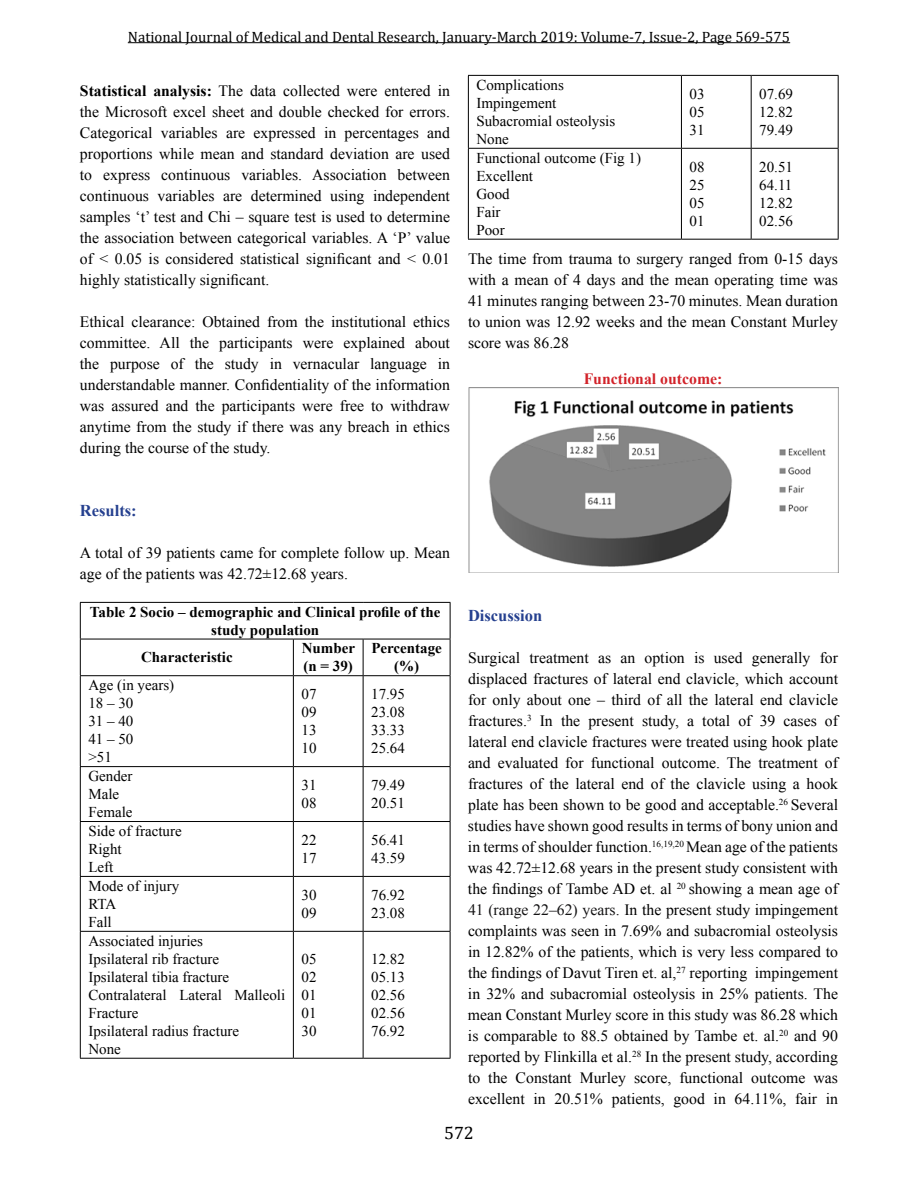
<style>
.page{position:relative;width:918px;height:1188px;background:#fff}
.page>*{position:absolute;margin:0;border:0;box-sizing:border-box;transform-origin:0 0}
.t1{font:18px "Cambria";color:#000}
.t2{font:700 16.5px "Times New Roman";color:#25408f}
.t3{font:15.75px/21px "Times New Roman";color:#000;text-align:justify}
.t4{font:700 15.75px "Times New Roman";color:#d2232a}
.t5{font:15px/18px "Times New Roman";color:#000}
.t6{font:700 15px/18px "Times New Roman";color:#000;text-align:center}
.t7{font:15px "Cambria";color:#000}
.s1{font-weight:700}
.s2{color:#141314}
</style>
<div class="page">
<hr style="left:128px;top:42px;width:662px;height:1px;background:#000">
<hr style="left:468px;top:75px;width:213px;height:1px;background:#000">
<hr style="left:681px;top:75px;width:70px;height:1px;background:#000">
<hr style="left:751px;top:75px;width:88px;height:1px;background:#000">
<hr style="left:468px;top:148px;width:213px;height:1px;background:#000">
<hr style="left:681px;top:148px;width:70px;height:1px;background:#000">
<hr style="left:751px;top:148px;width:88px;height:1px;background:#000">
<hr style="left:468px;top:239px;width:213px;height:1px;background:#000">
<hr style="left:681px;top:239px;width:70px;height:1px;background:#000">
<hr style="left:751px;top:239px;width:88px;height:1px;background:#000">
<hr style="left:468px;top:76px;width:1px;height:72px;background:#000">
<hr style="left:468px;top:149px;width:1px;height:90px;background:#000">
<hr style="left:681px;top:76px;width:1px;height:72px;background:#000">
<hr style="left:751px;top:76px;width:1px;height:72px;background:#000">
<hr style="left:838px;top:76px;width:1px;height:72px;background:#000">
<hr style="left:681px;top:149px;width:1px;height:90px;background:#000">
<hr style="left:751px;top:149px;width:1px;height:90px;background:#000">
<hr style="left:838px;top:149px;width:1px;height:90px;background:#000">
<img style="left:468px;top:387px;width:370px;height:185px">
<hr style="left:80px;top:602px;width:213px;height:1px;background:#000">
<hr style="left:293px;top:602px;width:70px;height:1px;background:#000">
<hr style="left:363px;top:602px;width:87px;height:1px;background:#000">
<hr style="left:80px;top:639px;width:213px;height:1px;background:#000">
<hr style="left:293px;top:639px;width:70px;height:1px;background:#000">
<hr style="left:363px;top:639px;width:87px;height:1px;background:#000">
<hr style="left:80px;top:675px;width:213px;height:1px;background:#000">
<hr style="left:293px;top:675px;width:70px;height:1px;background:#000">
<hr style="left:363px;top:675px;width:87px;height:1px;background:#000">
<hr style="left:80px;top:766px;width:213px;height:1px;background:#000">
<hr style="left:293px;top:766px;width:70px;height:1px;background:#000">
<hr style="left:363px;top:766px;width:87px;height:1px;background:#000">
<hr style="left:80px;top:821px;width:213px;height:1px;background:#000">
<hr style="left:293px;top:821px;width:70px;height:1px;background:#000">
<hr style="left:363px;top:821px;width:87px;height:1px;background:#000">
<hr style="left:80px;top:876px;width:213px;height:1px;background:#000">
<hr style="left:293px;top:876px;width:70px;height:1px;background:#000">
<hr style="left:363px;top:876px;width:87px;height:1px;background:#000">
<hr style="left:80px;top:931px;width:213px;height:1px;background:#000">
<hr style="left:293px;top:931px;width:70px;height:1px;background:#000">
<hr style="left:363px;top:931px;width:87px;height:1px;background:#000">
<hr style="left:80px;top:1058px;width:213px;height:1px;background:#000">
<hr style="left:293px;top:1058px;width:70px;height:1px;background:#000">
<hr style="left:363px;top:1058px;width:87px;height:1px;background:#000">
<hr style="left:80px;top:603px;width:1px;height:36px;background:#000">
<hr style="left:80px;top:639px;width:1px;height:36px;background:#000">
<hr style="left:80px;top:676px;width:1px;height:90px;background:#000">
<hr style="left:80px;top:767px;width:1px;height:54px;background:#000">
<hr style="left:80px;top:822px;width:1px;height:54px;background:#000">
<hr style="left:80px;top:877px;width:1px;height:54px;background:#000">
<hr style="left:80px;top:932px;width:1px;height:126px;background:#000">
<hr style="left:450px;top:603px;width:1px;height:36px;background:#000">
<hr style="left:293px;top:639px;width:1px;height:36px;background:#000">
<hr style="left:363px;top:639px;width:1px;height:36px;background:#000">
<hr style="left:450px;top:639px;width:1px;height:36px;background:#000">
<hr style="left:293px;top:676px;width:1px;height:90px;background:#000">
<hr style="left:363px;top:676px;width:1px;height:90px;background:#000">
<hr style="left:450px;top:676px;width:1px;height:90px;background:#000">
<hr style="left:293px;top:767px;width:1px;height:54px;background:#000">
<hr style="left:363px;top:767px;width:1px;height:54px;background:#000">
<hr style="left:450px;top:767px;width:1px;height:54px;background:#000">
<hr style="left:293px;top:822px;width:1px;height:54px;background:#000">
<hr style="left:363px;top:822px;width:1px;height:54px;background:#000">
<hr style="left:450px;top:822px;width:1px;height:54px;background:#000">
<hr style="left:293px;top:877px;width:1px;height:54px;background:#000">
<hr style="left:363px;top:877px;width:1px;height:54px;background:#000">
<hr style="left:450px;top:877px;width:1px;height:54px;background:#000">
<hr style="left:293px;top:932px;width:1px;height:126px;background:#000">
<hr style="left:363px;top:932px;width:1px;height:126px;background:#000">
<hr style="left:450px;top:932px;width:1px;height:126px;background:#000">
<p class="t7" style="left:128px;top:28px;width:664px">National Journal of Medical and Dental Research, January-March 2019: Volume-7, Issue-2, Page 569-575</p>
<p class="t5" style="left:476px;top:76px;width:140px">Complications<br>Impingement<br>Subacromial osteolysis<br>None</p>
<p class="t5" style="left:690px;top:85px;width:16px;text-align:justify">03<br>05<br>31</p>
<p class="t5" style="left:759px;top:85px;width:35px;text-align:justify">07.69<br>12.82<br>79.49</p>
<p class="t5" style="left:476px;top:149px;width:166px">Functional outcome (Fig 1)<br>Excellent<br>Good<br>Fair<br>Poor</p>
<p class="t5" style="left:690px;top:158px;width:16px;text-align:justify">08<br>25<br>05<br>01</p>
<p class="t5" style="left:759px;top:158px;width:35px;text-align:justify">20.51<br>64.11<br>12.82<br>02.56</p>
<p class="t3" style="left:468px;top:248px;width:372px">The time from trauma to surgery ranged from 0-15 days with a mean of 4 days and the mean operating time was 41 minutes ranging between 23-70 minutes. Mean duration to union was 12.92 weeks and the mean Constant Murley score was 86.28</p>
<p class="t4" style="left:584px;top:368px;width:140px">Functional outcome:</p>
<p class="t3" style="left:80px;top:80px;width:372px"><span class="s1">Statistical analysis:</span> The data collected were entered in the Microsoft excel sheet and double checked for errors.<br>Categorical variables are expressed in percentages and proportions while mean and standard deviation are used to express continuous variables. Association between continuous variables are determined using independent samples ‘t’ test and Chi – square test is used to determine the association between categorical variables. A ‘P’ value of &lt; 0.05 is considered statistical significant and &lt; 0.01 highly statistically significant.</p>
<p class="t3" style="left:80px;top:311px;width:372px">Ethical clearance: Obtained from the institutional ethics committee. All the participants were explained about the purpose of the study in vernacular language in understandable manner. Confidentiality of the information was assured and the participants were free to withdraw anytime from the study if there was any breach in ethics during the course of the study.</p>
<p class="t2" style="left:80px;top:499px;width:58px">Results:</p>
<p class="t3" style="left:80px;top:542px;width:372px">A total of 39 patients came for complete follow up. Mean age of the patients was 42.72±12.68 years.</p>
<p class="t6" style="left:90px;top:602px;width:352px">Table 2 Socio – demographic and Clinical profile of the study population</p>
<p class="t6" style="left:141px;top:648px;width:93px">Characteristic</p>
<p class="t6" style="left:302px;top:639px;width:55px;text-align:left">Number (n = 39)</p>
<p class="t6" style="left:371px;top:639px;width:72px">Percentage (%)</p>
<p class="t5" style="left:88px;top:676px;width:87px">Age (in years)<br>18 – 30<br>31 – 40<br>41 – 50<br>&gt;51</p>
<p class="t5" style="left:302px;top:685px;width:16px;text-align:justify">07<br>09<br>13<br>10</p>
<p class="t5" style="left:371px;top:685px;width:35px;text-align:justify">17.95<br>23.08<br>33.33<br>25.64</p>
<p class="t5" style="left:88px;top:767px;width:46px">Gender<br>Male<br>Female</p>
<p class="t5" style="left:302px;top:776px;width:16px">31<br>08</p>
<p class="t5" style="left:371px;top:776px;width:35px">79.49<br>20.51</p>
<p class="t5" style="left:88px;top:822px;width:95px">Side of fracture<br>Right<br>Left</p>
<p class="t5" style="left:302px;top:831px;width:16px">22<br>17</p>
<p class="t5" style="left:371px;top:831px;width:35px">56.41<br>43.59</p>
<p class="t5" style="left:88px;top:877px;width:92px">Mode of injury<br>RTA<br>Fall</p>
<p class="t5" style="left:302px;top:886px;width:16px">30<br>09</p>
<p class="t5" style="left:371px;top:886px;width:35px">76.92<br>23.08</p>
<p class="t5" style="left:88px;top:932px;width:198px">Associated injuries<br>Ipsilateral rib fracture<br>Ipsilateral tibia fracture<br>Contralateral Lateral Malleoli<br>Fracture<br>Ipsilateral radius fracture<br>None</p>
<p class="t5" style="left:302px;top:950px;width:16px;text-align:justify">05<br>02<br>01<br>01<br>30</p>
<p class="t5" style="left:371px;top:950px;width:35px;text-align:justify">12.82<br>05.13<br>02.56<br>02.56<br>76.92</p>
<p class="t2" style="left:468px;top:604px;width:76px">Discussion</p>
<p class="t3" style="left:468px;top:647px;width:372px">Surgical treatment as an option is used generally for displaced fractures of lateral end clavicle, which account for only about one – third of all the lateral end clavicle fractures.<sup>3</sup> In the present study, a total of 39 cases of lateral end clavicle fractures were treated using hook plate and evaluated for functional outcome. The treatment of fractures of the lateral end of the clavicle using a hook plate has been shown to be good and acceptable.<sup>26</sup> Several studies have shown good results in terms of bony union and in terms of shoulder function.<sup>16,19,20</sup> Mean age of the patients was 42.72±12.68 years in the present study consistent with the findings of Tambe AD et. al <sup>20</sup> showing a mean age of <span class="s2">41 (range 22–62) years.</span> In the present study impingement complaints was seen in 7.69% and subacromial osteolysis in 12.82% of the patients, which is very less compared to the findings of Davut Tiren et. al,<sup>27</sup> reporting impingement in 32% and subacromial osteolysis in 25% patients. The mean Constant Murley score in this study was 86.28 which is comparable to 88.5 obtained by Tambe et. al.<sup>20</sup> and 90 reported by Flinkilla et al.<sup>28</sup> In the present study, according to the Constant Murley score, functional outcome was excellent in 20.51% patients, good in 64.11%, fair in</p>
<p class="t1" style="left:444px;top:1122px;width:31px">572</p>
</div>
